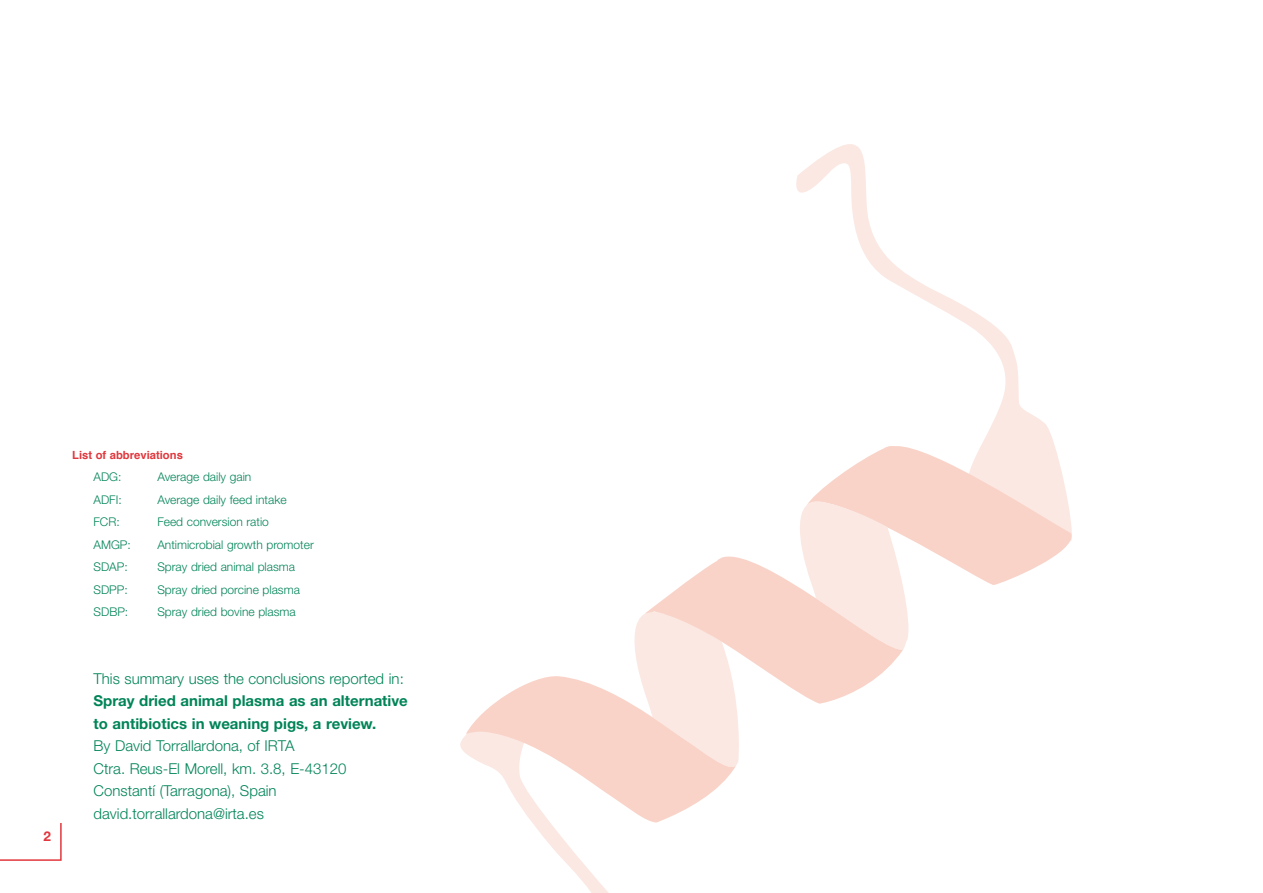
<style>
.page{position:relative;width:1263px;height:893px;background:#fff}
.page>*{position:absolute;margin:0;border:0;box-sizing:border-box;transform-origin:0 0}
.t1{font:300 15px/22.5px "Helvetica Neue";color:#008457}
.t2{font:700 15px/22.5px "Helvetica Neue";color:#008457}
.t3{font:700 13.5px "Helvetica Neue";color:#e1373d}
.t4{font:300 12px "Helvetica Neue";color:#008457}
.t5{font:700 11.25px "Helvetica";color:#e1373d}
</style>
<div class="page">
<svg style="left:796px;top:144px;width:258px;height:301px"></svg>
<svg style="left:460px;top:735px;width:149px;height:158px"></svg>
<svg style="left:466px;top:445px;width:606px;height:378px"></svg>
<svg style="left:0;top:823px;width:62px;height:38px"></svg>
<p class="t3" style="left:44px;top:831px;width:9px">2</p>
<p class="t5" style="left:72px;top:450px;width:112px">List of abbreviations</p>
<p class="t4" style="left:94px;top:472px;width:30px">ADG:</p>
<p class="t4" style="left:157px;top:472px;width:96px">Average daily gain</p>
<p class="t4" style="left:94px;top:495px;width:30px">ADFI:</p>
<p class="t4" style="left:157px;top:495px;width:131px">Average daily feed intake</p>
<p class="t4" style="left:94px;top:517px;width:28px">FCR:</p>
<p class="t4" style="left:157px;top:517px;width:113px">Feed conversion ratio</p>
<p class="t4" style="left:94px;top:540px;width:39px">AMGP:</p>
<p class="t4" style="left:157px;top:540px;width:158px">Antimicrobial growth promoter</p>
<p class="t4" style="left:94px;top:562px;width:36px">SDAP:</p>
<p class="t4" style="left:157px;top:562px;width:139px">Spray dried animal plasma</p>
<p class="t4" style="left:94px;top:585px;width:36px">SDPP:</p>
<p class="t4" style="left:157px;top:585px;width:144px">Spray dried porcine plasma</p>
<p class="t4" style="left:94px;top:607px;width:36px">SDBP:</p>
<p class="t4" style="left:157px;top:607px;width:140px">Spray dried bovine plasma</p>
<p class="t1" style="left:94px;top:668px;width:312px">This summary uses the conclusions reported in:</p>
<p class="t2" style="left:94px;top:691px;width:316px">Spray dried animal plasma as an alternative to antibiotics in weaning pigs, a review.</p>
<p class="t1" style="left:94px;top:736px;width:254px">By David Torrallardona, of IRTA<br>Ctra. Reus-El Morell, km. 3.8, E-43120<br>Constantí (Tarragona), Spain david.torrallardona@irta.es</p>
</div>
